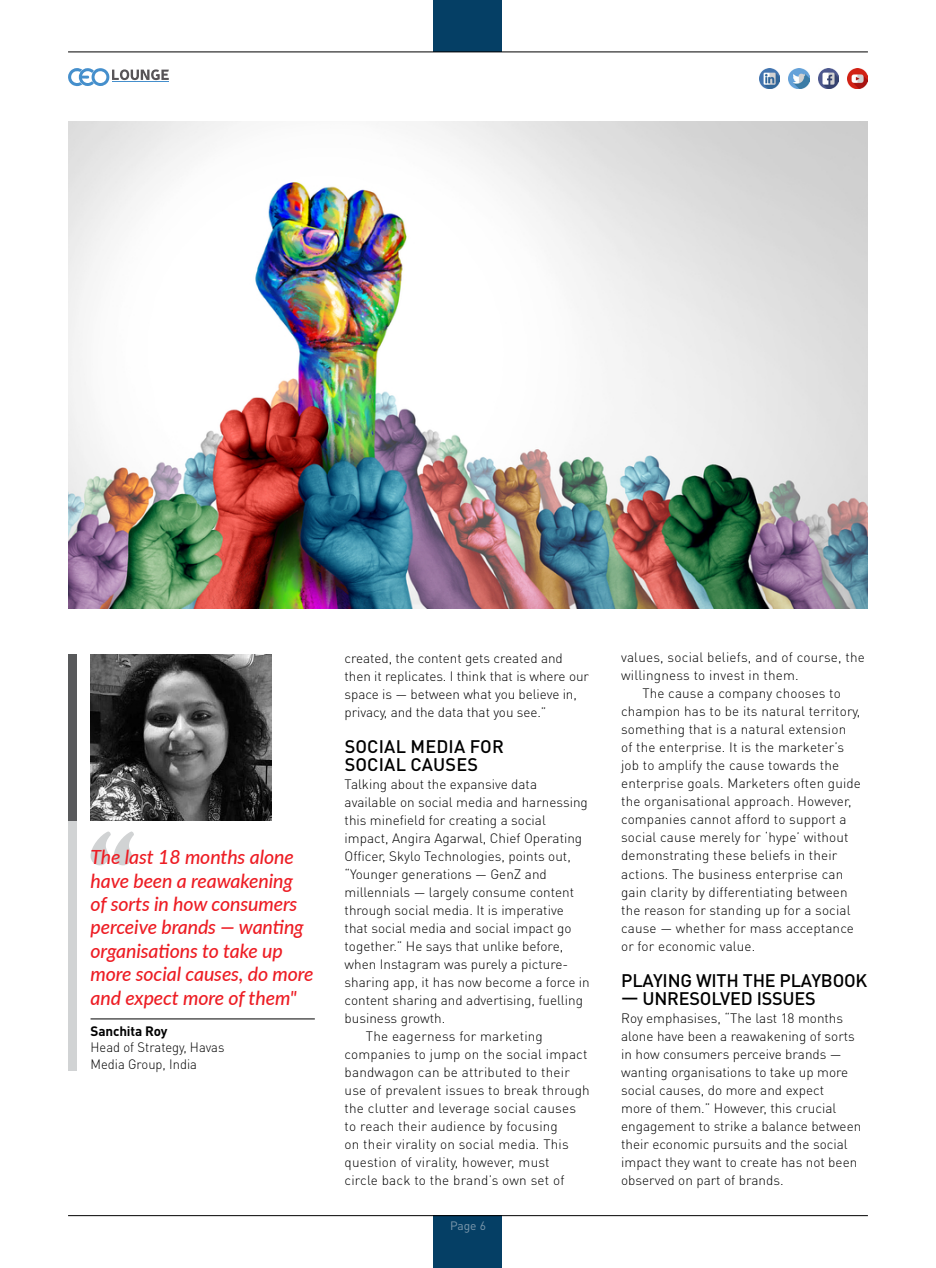
<style>
.page{position:relative;width:936px;height:1268px;background:#fff}
.page>*{position:absolute;margin:0;border:0;box-sizing:border-box;transform-origin:0 0}
.t1{font:italic 500 19.5px/23.4px "Lato";letter-spacing:-.005em;color:#ed1d24}
.t2{font:500 18px "DIN Pro";letter-spacing:-.01em;color:#000}
.t3{font:500 18px/18px "DIN Pro";letter-spacing:.01em;color:#000}
.t4{font:300 13.5px/18px "DIN Pro";color:#000}
.t5{font:300 13.5px/16.2px "DIN Pro";color:#000;scale:.96 1}
.t6{font:700 13.5px "DIN Pro";letter-spacing:-.01em;color:#000}
.t7{font:12px "DIN Pro";color:#7e99ad}
</style>
<div class="page">
<img style="left:68px;top:121px;width:799px;height:487px">
<svg style="left:90px;top:831px;width:44px;height:34px"></svg>
<div style="left:68px;top:654px;width:8px;height:416px;background:#d1d3d4"></div>
<div style="left:68px;top:654px;width:8px;height:166px;background:#58595b"></div>
<hr style="left:90px;top:1018px;width:225px;height:1px;background:#000">
<img style="left:90px;top:654px;width:182px;height:166px">
<div style="left:433px;top:0;width:69px;height:52px;background:#053f65"></div>
<div style="left:433px;top:1215px;width:69px;height:52px;background:#053f65"></div>
<hr style="left:68px;top:52px;width:799px;height:1px;background:#000">
<hr style="left:68px;top:1215px;width:799px;height:1px;background:#000">
<img style="left:818px;top:68px;width:20px;height:20px">
<img style="left:759px;top:68px;width:20px;height:20px">
<img style="left:788px;top:68px;width:21px;height:20px">
<img style="left:847px;top:68px;width:20px;height:20px">
<svg style="left:68px;top:68px;width:101px;height:18px"></svg>
<h1 class="t1" style="left:90px;top:844px;width:224px">The last 18 months alone have been a reawakening of sorts in how consumers perceive brands — wanting organisations to take up more social causes, do more and expect more of them"</h1>
<p class="t6" style="left:90px;top:1021px;width:79px">Sanchita Roy</p>
<p class="t5" style="left:90px;top:1038px;width:141px">Head of Strategy, Havas<br>Media Group, India</p>
<p class="t4" style="left:344px;top:648px;width:246px">created, the content gets created and then it replicates. I think that is where our space is — between what you believe in, privacy, and the data that you see.”</p>
<h2 class="t3" style="left:344px;top:736px;width:161px">SOCIAL MEDIA FOR<br>SOCIAL CAUSES</h2>
<p class="t4" style="left:344px;top:774px;width:194px">Talking about the expansive data</p>
<p class="t4" style="left:344px;top:792px;width:245px">available on social media and harnessing</p>
<p class="t4" style="left:344px;top:810px;width:203px">this minefield for creating a social</p>
<p class="t4" style="left:344px;top:828px;width:239px">impact, Angira Agarwal, Chief Operating</p>
<p class="t4" style="left:344px;top:846px;width:228px">Officer, Skylo Technologies, points out,</p>
<p class="t4" style="left:344px;top:864px;width:204px">“Younger generations — GenZ and</p>
<p class="t4" style="left:344px;top:882px;width:231px">millennials — largely consume content</p>
<p class="t4" style="left:344px;top:900px;width:221px">through social media. It is imperative</p>
<p class="t4" style="left:344px;top:918px;width:228px">that social media and social impact go</p>
<p class="t4" style="left:344px;top:936px;width:220px">together.” He says that unlike before,</p>
<p class="t4" style="left:344px;top:954px;width:225px">when Instagram was purely a picture-</p>
<p class="t4" style="left:344px;top:972px;width:247px">sharing app, it has now become a force in</p>
<p class="t4" style="left:344px;top:990px;width:240px">content sharing and advertising, fuelling</p>
<p class="t4" style="left:344px;top:1008px;width:102px">business growth.</p>
<p class="t4" style="left:366px;top:1026px;width:178px">The eagerness for marketing</p>
<p class="t4" style="left:344px;top:1044px;width:244px">companies to jump on the social impact</p>
<p class="t4" style="left:344px;top:1062px;width:227px">bandwagon can be attributed to their</p>
<p class="t4" style="left:344px;top:1080px;width:247px">use of prevalent issues to break through</p>
<p class="t4" style="left:344px;top:1098px;width:233px">the clutter and leverage social causes</p>
<p class="t4" style="left:344px;top:1116px;width:215px">to reach their audience by focusing</p>
<p class="t4" style="left:344px;top:1134px;width:226px">on their virality on social media. This</p>
<p class="t4" style="left:344px;top:1152px;width:206px">question of virality, however, must</p>
<p class="t4" style="left:344px;top:1170px;width:221px">circle back to the brand’s own set of</p>
<p class="t7" style="left:450px;top:1217px;width:37px">Page 6</p>
<p class="t4" style="left:621px;top:648px;width:245px">values, social beliefs, and of course, the</p>
<p class="t4" style="left:621px;top:665px;width:179px">willingness to invest in them.</p>
<p class="t4" style="left:642px;top:683px;width:200px">The cause a company chooses to</p>
<p class="t4" style="left:621px;top:701px;width:241px">champion has to be its natural territory,</p>
<p class="t4" style="left:621px;top:719px;width:226px">something that is a natural extension</p>
<p class="t4" style="left:621px;top:737px;width:224px">of the enterprise. It is the marketer’s</p>
<p class="t4" style="left:621px;top:755px;width:219px">job to amplify the cause towards the</p>
<p class="t4" style="left:621px;top:773px;width:241px">enterprise goals. Marketers often guide</p>
<p class="t4" style="left:621px;top:791px;width:232px">the organisational approach. However,</p>
<p class="t4" style="left:621px;top:809px;width:227px">companies cannot afford to support a</p>
<p class="t4" style="left:621px;top:827px;width:229px">social cause merely for ‘hype’ without</p>
<p class="t4" style="left:621px;top:845px;width:218px">demonstrating these beliefs in their</p>
<p class="t4" style="left:621px;top:863px;width:223px">actions. The business enterprise can</p>
<p class="t4" style="left:621px;top:881px;width:228px">gain clarity by differentiating between</p>
<p class="t4" style="left:621px;top:899px;width:231px">the reason for standing up for a social</p>
<p class="t4" style="left:621px;top:917px;width:234px">cause — whether for mass acceptance</p>
<p class="t4" style="left:621px;top:935px;width:136px">or for economic value.</p>
<h2 class="t2" style="left:621px;top:967px;width:248px">PLAYING WITH THE PLAYBOOK</h2>
<h2 class="t2" style="left:621px;top:985px;width:196px">— UNRESOLVED ISSUES</h2>
<p class="t4" style="left:621px;top:1008px;width:241px">Roy emphasises, “The last 18 months alone have been a reawakening of sorts in how consumers perceive brands — wanting organisations to take up more social causes, do more and expect<br>more of them.” However, this crucial engagement to strike a balance between their economic pursuits and the social impact they want to create has not been observed on part of brands.</p>
</div>
